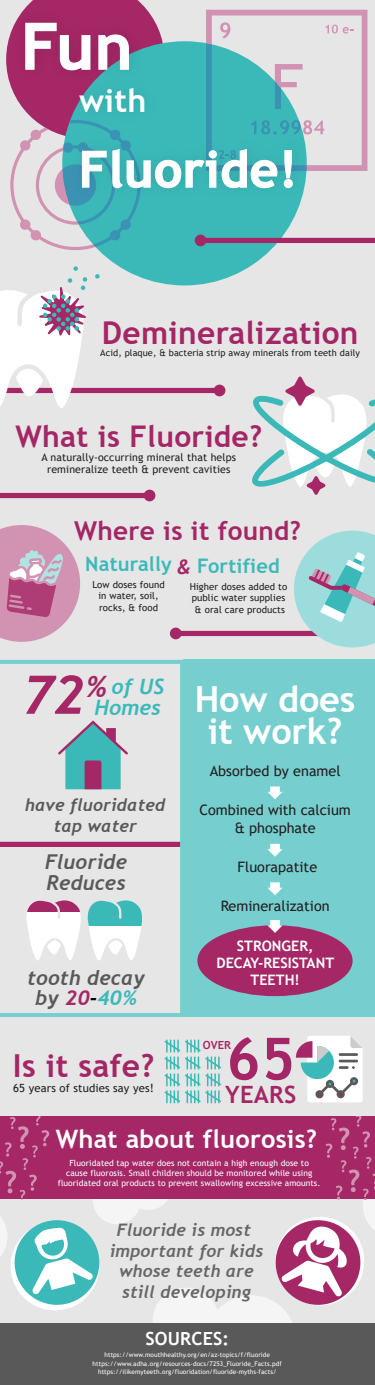
<style>
.page{position:relative;width:375px;height:1385px;background:#fff}
.page>*{position:absolute;margin:0;border:0;box-sizing:border-box;transform-origin:0 0}
.t1{font:700 64px "Trebuchet MS";color:#fff}
.t2{font:700 58.2px "Trebuchet MS";color:#a52666}
.t3{font:italic 700 53px "Trebuchet";color:#a52766}
.t4{font:700 50px "Trebuchet MS";letter-spacing:.01em;color:#fff}
.t5{font:700 36px/32px "Trebuchet MS";letter-spacing:-.005em;color:#fff;text-align:center}
.t6{font:700 32px "Trebuchet MS";color:#fff}
.t7{font:700 31.68px "Trebuchet MS";letter-spacing:.01em;color:#a52666}
.t8{font:700 31.56px "Trebuchet MS";letter-spacing:.01em;color:#a52666}
.t9{font:700 29.84px "Trebuchet MS";letter-spacing:.01em;color:#a52666}
.t10{font:italic 700 29.48px "Trebuchet";color:#a52766}
.t11{font:700 26.08px "Trebuchet MS";letter-spacing:.01em;color:#a52666}
.t12{font:700 25.36px "Trebuchet MS";letter-spacing:.01em;color:#fff}
.t13{font:700 23.8px "Trebuchet MS";letter-spacing:.01em;color:#a52666}
.t14{font:italic 700 21.2px "Trebuchet";letter-spacing:.01em;color:#3bb9b9}
.t15{font:italic 700 20.4px/20.4px "Trebuchet";letter-spacing:.01em;color:#595959}
.t16{font:700 20px "Trebuchet MS";letter-spacing:.01em;color:#3bb9b9}
.t17{font:700 18.08px "Trebuchet MS";letter-spacing:.01em;color:#fff}
.t18{font:italic 700 17.28px/20.7px "Trebuchet";letter-spacing:.01em;color:#595959;text-align:center}
.t19{font:italic 700 17.2px/20.6px "Trebuchet";letter-spacing:.01em;color:#666;text-align:center}
.t20{font:14.4px/17.3px "Trebuchet MS";color:#231f20;text-align:center}
.t21{font:700 14.4px/17.3px "Trebuchet MS";color:#fff;text-align:center}
.t22{font:11.28px "Trebuchet MS";letter-spacing:.01em;color:#231f20}
.t23{font:700 11.16px "Trebuchet MS";color:#a52666}
.t24{font:10.6px/12.7px "Trebuchet MS";letter-spacing:.01em;color:#231f20;text-align:center}
.t25{font:9.6px/11.5px "Trebuchet MS";letter-spacing:.01em;color:#231f20;text-align:center}
.t26{font:9.16px "Trebuchet MS";letter-spacing:.01em;color:#231f20}
.t27{font:8.44px/10.2px "Trebuchet MS";letter-spacing:.01em;color:#fff;text-align:center}
.t28{font:6.44px/8.7px "Trebuchet MS";letter-spacing:.01em;color:#fff;text-align:center}
.s1{font-family:"Trebuchet";font-style:italic;color:#a52766}
.s2{color:#a52766}
.s3{color:#000}
.s4{color:#3bb9b9}
</style>
<div class="page">
<div style="left:0;top:0;width:374px;height:1384px;background:#e6e6e6"></div>
<div style="left:93px;top:1176px;width:48px;height:48px;background:#f5f5f5;border-radius:50%"></div>
<div style="left:124px;top:1161px;width:48px;height:48px;background:#f5f5f5;border-radius:50%"></div>
<div style="left:206px;top:1295px;width:89px;height:89px;background:#f5f5f5;border-radius:50%"></div>
<div style="left:152px;top:1287px;width:67px;height:67px;background:#f5f5f5;border-radius:50%"></div>
<svg style="left:20px;top:18px;width:143px;height:102px"></svg>
<div style="left:62px;top:41px;width:244px;height:244px;background:#3bb9b9;border-radius:50%"></div>
<img style="left:6px;top:0;width:147px;height:105px">
<svg style="left:25px;top:22px;width:66px;height:49px;background:#ab4176"></svg>
<svg style="left:98px;top:34px;width:31px;height:34px"></svg>
<svg style="left:206px;top:10px;width:161px;height:161px"></svg>
<svg style="left:10px;top:120px;width:314px;height:130px"></svg>
<img style="left:63px;top:68px;width:103px;height:71px">
<svg style="left:164px;top:1039px;width:57px;height:64px"></svg>
<div style="left:0;top:1116px;width:374px;height:83px;background:#a52766"></div>
<svg style="left:295px;top:1036px;width:67px;height:66px"></svg>
<hr style="left:338px;top:1059px;width:19px;height:3px;background:#595959">
<div style="left:183px;top:660px;width:191px;height:357px;background:#76cece"></div>
<div style="left:0;top:1322px;width:374px;height:62px;background:#595959"></div>
<svg style="left:0;top:660px;width:183px;height:357px"></svg>
<svg style="left:26px;top:900px;width:56px;height:12px"></svg>
<svg style="left:26px;top:912px;width:56px;height:48px"></svg>
<div style="left:87px;top:900px;width:56px;height:26px;background:#3bb9b9"></div>
<svg style="left:87px;top:926px;width:56px;height:34px;fill:#fff"></svg>
<div style="left:0;top:388px;width:220px;height:5px;background:#a52766"></div>
<div style="left:213px;top:384px;width:12px;height:12px;background:#a52766;border-radius:50%"></div>
<div style="left:0;top:493px;width:150px;height:5px;background:#a52766"></div>
<div style="left:143px;top:489px;width:12px;height:12px;background:#a52766;border-radius:50%"></div>
<div style="left:175px;top:631px;width:199px;height:5px;background:#a52766"></div>
<div style="left:170px;top:627px;width:11px;height:12px;background:#a52766;border-radius:50%"></div>
<svg style="left:73px;top:266px;width:5px;height:5px"></svg>
<svg style="left:0;top:277px;width:87px;height:131px"></svg>
<svg style="left:95px;top:274px;width:5px;height:5px"></svg>
<svg style="left:252px;top:376px;width:122px;height:119px"></svg>
<svg style="left:0;top:525px;width:80px;height:117px"></svg>
<svg style="left:286px;top:530px;width:88px;height:118px"></svg>
<svg style="left:0;top:1116px;width:102px;height:193px"></svg>
<svg style="left:275px;top:1116px;width:99px;height:189px"></svg>
<div style="left:197px;top:925px;width:155px;height:71px;background:#a52766;border-radius:50%"></div>
<div style="left:270px;top:786px;width:9px;height:7px;background:#fff"></div>
<svg style="left:268px;top:791px;width:14px;height:8px"></svg>
<div style="left:270px;top:843px;width:9px;height:7px;background:#fff"></div>
<svg style="left:267px;top:849px;width:15px;height:7px"></svg>
<div style="left:270px;top:882px;width:9px;height:6px;background:#fff"></div>
<svg style="left:267px;top:887px;width:15px;height:8px"></svg>
<div style="left:270px;top:920px;width:9px;height:6px;background:#fff"></div>
<svg style="left:267px;top:925px;width:15px;height:8px"></svg>
<svg style="left:58px;top:720px;width:70px;height:69px"></svg>
<div style="left:200px;top:238px;width:174px;height:5px;background:#a52766"></div>
<div style="left:194px;top:234px;width:12px;height:12px;background:#a52766;border-radius:50%"></div>
<div style="left:0;top:841px;width:180px;height:6px;background:#a52766"></div>
<h1 class="t1" style="left:21px;top:6px;width:113px">Fun</h1>
<h3 class="t6" style="left:79px;top:81px;width:69px">with</h3>
<h3 class="t4" style="left:79px;top:138px;width:220px">Fluoride!</h3>
<h3 class="t8" style="left:102px;top:313px;width:258px">Demineralization</h3>
<h3 class="t26" style="left:100px;top:347px;width:261px">Acid, plaque, &amp; bacteria strip away minerals from teeth daily</h3>
<h3 class="t9" style="left:15px;top:417px;width:248px">What is Fluoride?</h3>
<h3 class="t24" style="left:41px;top:450px;width:196px">A naturally-occurring mineral that helps remineralize teeth &amp; prevent cavities</h3>
<h3 class="t11" style="left:74px;top:514px;width:228px">Where is it found?</h3>
<h3 class="t16" style="left:85px;top:551px;width:88px">Naturally</h3>
<h3 class="t16" style="left:177px;top:553px;width:104px"><span class="s1">&amp;</span> Fortified</h3>
<h3 class="t25" style="left:92px;top:578px;width:74px">Low doses found in water, soil, rocks, &amp; food</h3>
<h3 class="t25" style="left:189px;top:580px;width:99px">Higher doses added to public water supplies &amp; oral care products</h3>
<h3 class="t3" style="left:22px;top:661px;width:64px">72</h3>
<h3 class="t10" style="left:85px;top:667px;width:23px">%</h3>
<h3 class="t14" style="left:111px;top:673px;width:54px">of US</h3>
<h3 class="t14" style="left:94px;top:694px;width:68px">Homes</h3>
<h3 class="t18" style="left:25px;top:794px;width:141px">have fluoridated tap water</h3>
<h3 class="t15" style="left:45px;top:852px;width:84px">Fluoride<br>Reduces</h3>
<h3 class="t15" style="left:27px;top:967px;width:119px;text-align:center">tooth decay by <span class="s2">20</span><span class="s3">-</span><span class="s4">40%</span></h3>
<h3 class="t7" style="left:13px;top:1046px;width:143px">Is it safe?</h3>
<h3 class="t22" style="left:13px;top:1080px;width:142px">65 years of studies say yes!</h3>
<h3 class="t5" style="left:194px;top:683px;width:162px">How does it work?</h3>
<h3 class="t20" style="left:209px;top:762px;width:132px">Absorbed by enamel</h3>
<h3 class="t20" style="left:199px;top:801px;width:153px">Combined with calcium &amp; phosphate</h3>
<h3 class="t20" style="left:237px;top:858px;width:81px">Fluorapatite</h3>
<h3 class="t20" style="left:220px;top:897px;width:110px">Remineralization</h3>
<h3 class="t21" style="left:216px;top:936px;width:119px">STRONGER,<br>DECAY-RESISTANT<br>TEETH!</h3>
<h2 class="t2" style="left:226px;top:1022px;width:70px">65</h2>
<h3 class="t13" style="left:225px;top:1080px;width:72px">YEARS</h3>
<h3 class="t23" style="left:202px;top:1038px;width:30px">OVER</h3>
<h3 class="t12" style="left:56px;top:1123px;width:262px">What about fluorosis?</h3>
<h3 class="t27" style="left:58px;top:1157px;width:264px">Fluoridated tap water does not contain a high enough dose to cause fluorosis. Small children should be monitored while using fluoridated oral products to prevent swallowing excessive amounts.</h3>
<h3 class="t19" style="left:110px;top:1219px;width:155px">Fluoride is most important for kids whose teeth are still developing</h3>
<h3 class="t17" style="left:145px;top:1326px;width:85px">SOURCES:</h3>
<p class="t28" style="left:92px;top:1350px;width:191px">https://www.mouthhealthy.org/en/az-topics/f/fluoride https://www.adha.org/resources-docs/7253_Fluoride_Facts.pdf https://ilikemyteeth.org/fluoridation/fluoride-myths-facts/</p>
</div>
